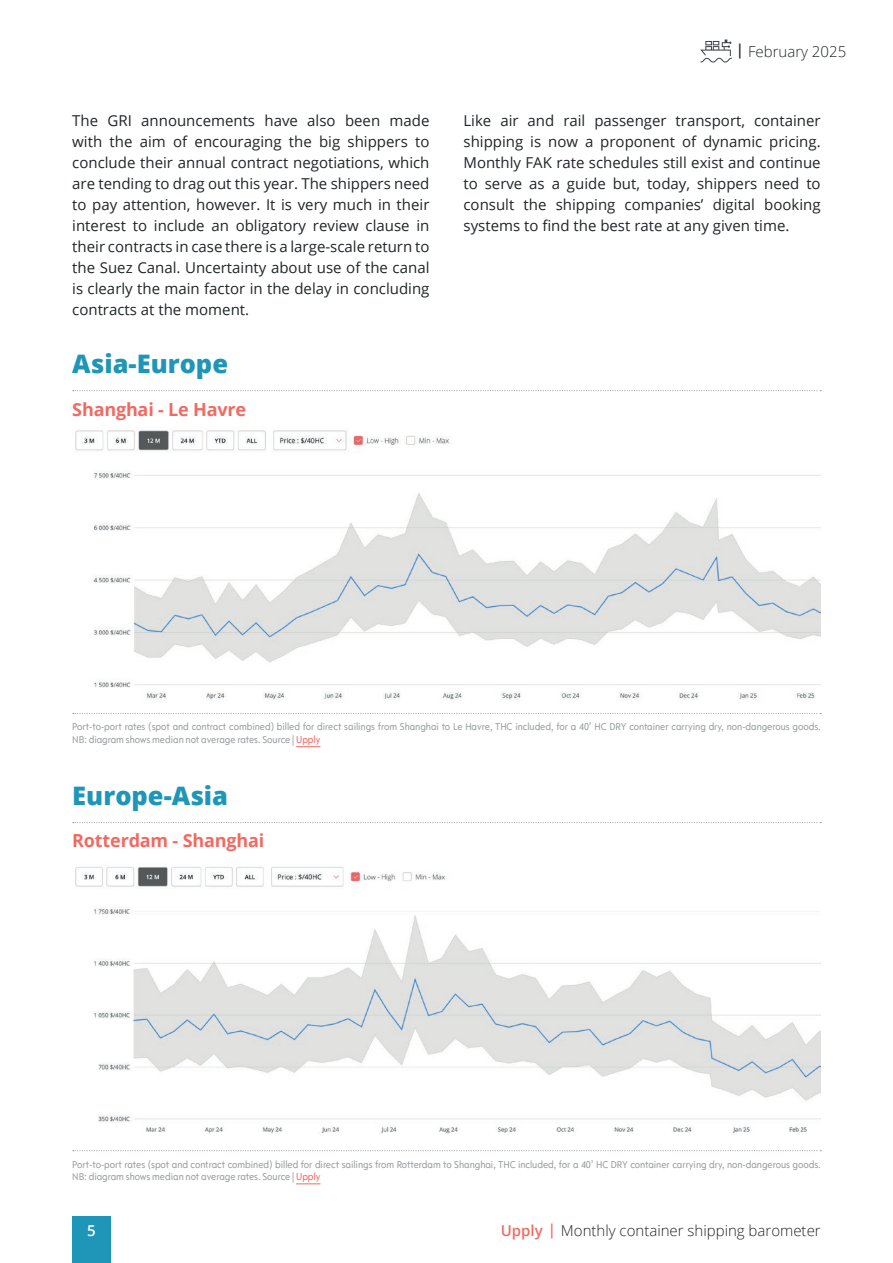
<style>
.page{position:relative;width:893px;height:1263px;background:#fff}
.page>*{position:absolute;margin:0;border:0;box-sizing:border-box;transform-origin:0 0}
.t1{font:800 25.5px "Open Sans";color:#1f96b7}
.t2{font:700 18px "Open Sans";letter-spacing:-.01em;color:#f16a62}
.t3{font:15px/21px "Open Sans";color:#212527;text-align:justify}
.t4{font:300 15px "Open Sans";color:#212527}
.t5{font:600 15px "Open Sans";color:#fff}
.t6{font:10.5px/12.6px "Opel Sans Condensed";letter-spacing:-.005em;color:#9ba0a2}
.s1{font-weight:600}
.s2{color:#f16a62}
.s3{font-weight:600;color:#f16a62}
</style>
<div class="page">
<img style="left:75px;top:866px;width:746px;height:268px">
<img style="left:75px;top:430px;width:746px;height:270px">
<svg style="left:296px;top:746px;width:25px;height:1px"></svg>
<svg style="left:73px;top:390px;width:748px;height:1px"></svg>
<svg style="left:73px;top:713px;width:748px;height:1px"></svg>
<div style="left:729px;top:427px;width:92px;height:39px;background:#fff"></div>
<svg style="left:296px;top:1183px;width:25px;height:1px"></svg>
<svg style="left:73px;top:822px;width:748px;height:1px"></svg>
<svg style="left:73px;top:1150px;width:748px;height:1px"></svg>
<div style="left:706px;top:864px;width:115px;height:38px;background:#fff"></div>
<div style="left:72px;top:1216px;width:39px;height:47px;background:#1f96b7"></div>
<svg style="left:700px;top:40px;width:32px;height:23px"></svg>
<p class="t4" style="left:736px;top:41px;width:112px"><span class="s1">|</span> February 2025</p>
<p class="t3" style="left:72px;top:110px;width:359px">The GRI announcements have also been made with the aim of encouraging the big shippers to conclude their annual contract negotiations, which are tending to drag out this year. The shippers need to pay attention, however. It is very much in their interest to include an obligatory review clause in their contracts in case there is a large-scale return to the Suez Canal. Uncertainty about use of the canal is clearly the main factor in the delay in concluding contracts at the moment.</p>
<p class="t3" style="left:463px;top:110px;width:359px">Like air and rail passenger transport, container shipping is now a proponent of dynamic pricing.<br>Monthly FAK rate schedules still exist and continue to serve as a guide but, today, shippers need to consult the shipping companies’ digital booking systems to find the best rate at any given time.</p>
<h1 class="t1" style="left:72px;top:344px;width:157px">Asia-Europe</h1>
<p class="t2" style="left:72px;top:396px;width:175px">Shanghai - Le Havre</p>
<p class="t6" style="left:72px;top:721px;width:750px">Port-to-port rates (spot and contract combined) billed for direct sailings from Shanghai to Le Havre, THC included, for a 40’ HC DRY container carrying dry, non-dangerous goods.<br>NB: diagram shows median not average rates. Source | <span class="s2">Upply</span></p>
<h1 class="t1" style="left:72px;top:776px;width:157px">Europe-Asia</h1>
<p class="t2" style="left:72px;top:828px;width:193px">Rotterdam - Shanghai</p>
<p class="t6" style="left:72px;top:1158px;width:750px">Port-to-port rates (spot and contract combined) billed for direct sailings from Rotterdam to Shanghai, THC included, for a 40’ HC DRY container carrying dry, non-dangerous goods.<br>NB: diagram shows median not average rates. Source | <span class="s2">Upply</span></p>
<p class="t5" style="left:87px;top:1220px;width:10px">5</p>
<p class="t4" style="left:501px;top:1220px;width:322px"><span class="s3">Upply |</span> Monthly container shipping barometer</p>
</div>
